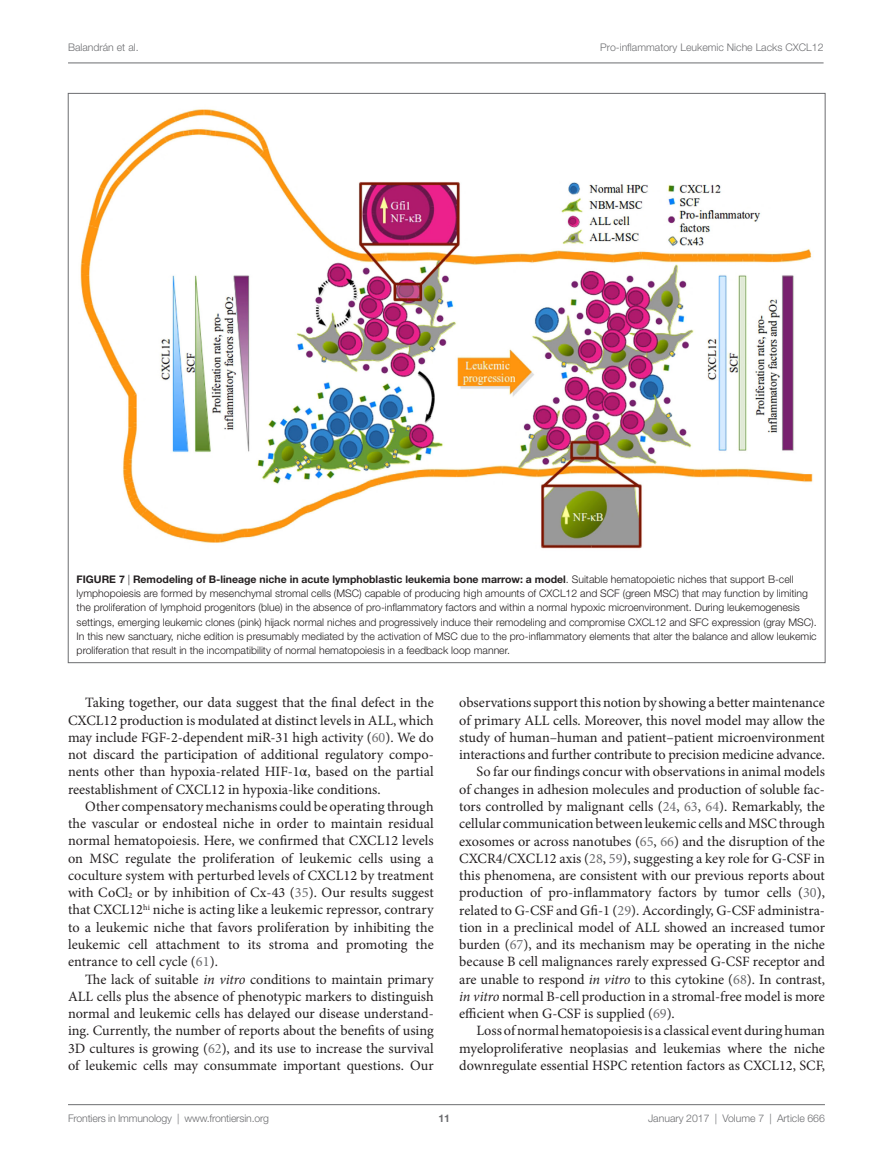
<style>
.page{position:relative;width:893px;height:1170px;background:#fff}
.page>*{position:absolute;margin:0;border:0;box-sizing:border-box;transform-origin:0 0}
.t1{font:14.25px/17.2px "Minion Pro";letter-spacing:-.005em;color:#231f20;text-align:justify}
.t2{font:300 10.5px/14.2px "Helvetica Neue LT Std";color:#231f20}
.t3{font:300 10.5px "Helvetica Neue LT Std";color:#6c6d70}
.t4{font:700 10.5px "Helvetica Neue LT Std";color:#6c6d70}
.s1{font-weight:700}
.s2{color:#6c6d70}
.s3{font-family:"STIX General"}
.s4{font-style:italic}
</style>
<div class="page">
<hr style="left:68px;top:1104px;width:757px;height:1px;background:#6c6d70">
<hr style="left:68px;top:63px;width:755px;height:1px;background:#6c6d70">
<img style="left:80px;top:109px;width:733px;height:440px">
<p class="t3" style="left:68px;top:41px;width:72px">Balandrán et al.</p>
<p class="t3" style="left:600px;top:41px;width:225px">Pro-inflammatory Leukemic Niche Lacks CXCL12</p>
<p class="t2" style="left:77px;top:572px;width:742px"><span class="s1">FIG URE 7</span> | <span class="s1">Remodeling of B-lineage niche in acute lymphoblastic leukemia bone marrow: a model</span>. Suitable hematopoietic niches that support B-cell lymphopoiesis are formed by mesenchymal stromal cells (MSC) capable of producing high amounts of CXCL12 and SCF (green MSC) that may function by limiting the proliferation of lymphoid progenitors (blue) in the absence of pro-inflammatory factors and within a normal hypoxic microenvironment. During leukemogenesis settings, emerging leukemic clones (pink) hijack normal niches and progressively induce their remodeling and compromise CXCL12 and SFC expression (gray MSC).<br>In this new sanctuary, niche edition is presumably mediated by the activation of MSC due to the pro-inflammatory elements that alter the balance and allow leukemic proliferation that result in the incompatibility of normal hematopoiesis in a feedback loop manner.</p>
<p class="t1" style="left:68px;top:694px;width:367px;text-indent:17px">Taking together, our data suggest that the final defect in the CXCL12 production is modulated at distinct levels in ALL, which may include FGF-2-dependent miR-31 high activity (<span class="s2">60</span>). We do not discard the participation of additional regulatory compo&shy;nents other than hypoxia-related HIF-1<span class="s3">α</span>, based on the partial reestablishment of CXCL12 in hypoxia-like conditions.</p>
<p class="t1" style="left:68px;top:797px;width:367px;text-indent:17px">Other compensatory mechanisms could be operating through the vascular or endosteal niche in order to maintain residual normal hematopoiesis. Here, we confirmed that CXCL12 levels on MSC regulate the proliferation of leukemic cells using a coculture system with perturbed levels of CXCL12 by treatment with CoCl<sub>2</sub> or by inhibition of Cx-43 (<span class="s2">35</span>). Our results suggest that CXCL12<sup>hi</sup> niche is acting like a leukemic repressor, contrary to a leukemic niche that favors proliferation by inhibiting the leukemic cell attachment to its stroma and promoting the entrance to cell cycle (<span class="s2">61</span>).</p>
<p class="t1" style="left:68px;top:970px;width:367px;text-indent:17px">The lack of suitable <span class="s4">in vitro</span> conditions to maintain primary ALL cells plus the absence of phenotypic markers to distinguish normal and leukemic cells has delayed our disease understand&shy;ing. Currently, the number of reports about the benefits of using 3D cultures is growing (<span class="s2">62</span>), and its use to increase the survival of leukemic cells may consummate important questions. Our</p>
<p class="t1" style="left:459px;top:694px;width:367px">observations support this notion by showing a better maintenance</p>
<p class="t1" style="left:459px;top:711px;width:367px">of primary ALL cells. Moreover, this novel model may allow the</p>
<p class="t1" style="left:459px;top:728px;width:367px">study of human–human and patient–patient microenvironment</p>
<p class="t1" style="left:459px;top:746px;width:367px">interactions and further contribute to precision medicine advance.</p>
<p class="t1" style="left:476px;top:763px;width:350px">So far our findings concur with observations in animal models</p>
<p class="t1" style="left:459px;top:780px;width:367px">of changes in adhesion molecules and production of soluble fac-</p>
<p class="t1" style="left:459px;top:797px;width:367px">tors controlled by malignant cells (<span class="s2">24</span>, <span class="s2">63</span>, <span class="s2">64</span>). Remarkably, the</p>
<p class="t1" style="left:459px;top:815px;width:367px">cellular communication between leukemic cells and MSC through</p>
<p class="t1" style="left:459px;top:832px;width:367px">exosomes or across nanotubes (<span class="s2">65</span>, <span class="s2">66</span>) and the disruption of the</p>
<p class="t1" style="left:459px;top:849px;width:367px">CXCR4/CXCL12 axis (<span class="s2">28</span>, <span class="s2">59</span>), suggesting a key role for G-CSF in</p>
<p class="t1" style="left:459px;top:866px;width:367px">this phenomena, are consistent with our previous reports about</p>
<p class="t1" style="left:459px;top:884px;width:367px">production of pro-inflammatory factors by tumor cells (<span class="s2">30</span>),</p>
<p class="t1" style="left:459px;top:901px;width:367px">related to G-CSF and Gfi-1 (<span class="s2">29</span>). Accordingly, G-CSF administra-</p>
<p class="t1" style="left:459px;top:918px;width:367px">tion in a preclinical model of ALL showed an increased tumor</p>
<p class="t1" style="left:459px;top:935px;width:367px">burden (<span class="s2">67</span>), and its mechanism may be operating in the niche</p>
<p class="t1" style="left:459px;top:953px;width:367px">because B cell malignances rarely expressed G-CSF receptor and</p>
<p class="t1" style="left:459px;top:970px;width:367px">are unable to respond <span class="s4">in vitro</span> to this cytokine (<span class="s2">68</span>). In contrast,</p>
<p class="t1" style="left:459px;top:987px;width:367px"><span class="s4">in vitro</span> normal B-cell production in a stromal-free model is more</p>
<p class="t1" style="left:459px;top:1004px;width:217px">efficient when G-CSF is supplied (<span class="s2">69</span>).</p>
<p class="t1" style="left:476px;top:1022px;width:350px">Loss of normal hematopoiesis is a classical event during human</p>
<p class="t1" style="left:459px;top:1039px;width:367px">myeloproliferative neoplasias and leukemias where the niche</p>
<p class="t1" style="left:459px;top:1056px;width:367px">downregulate essential HSPC retention factors as CXCL12, SCF,</p>
<p class="t3" style="left:68px;top:1111px;width:203px">Frontiers in Immunology | www.frontiersin.org</p>
<p class="t3" style="left:648px;top:1111px;width:178px">January 2017 | Volume 7 | Article 666</p>
<p class="t4" style="left:439px;top:1111px;width:13px">11</p>
</div>
